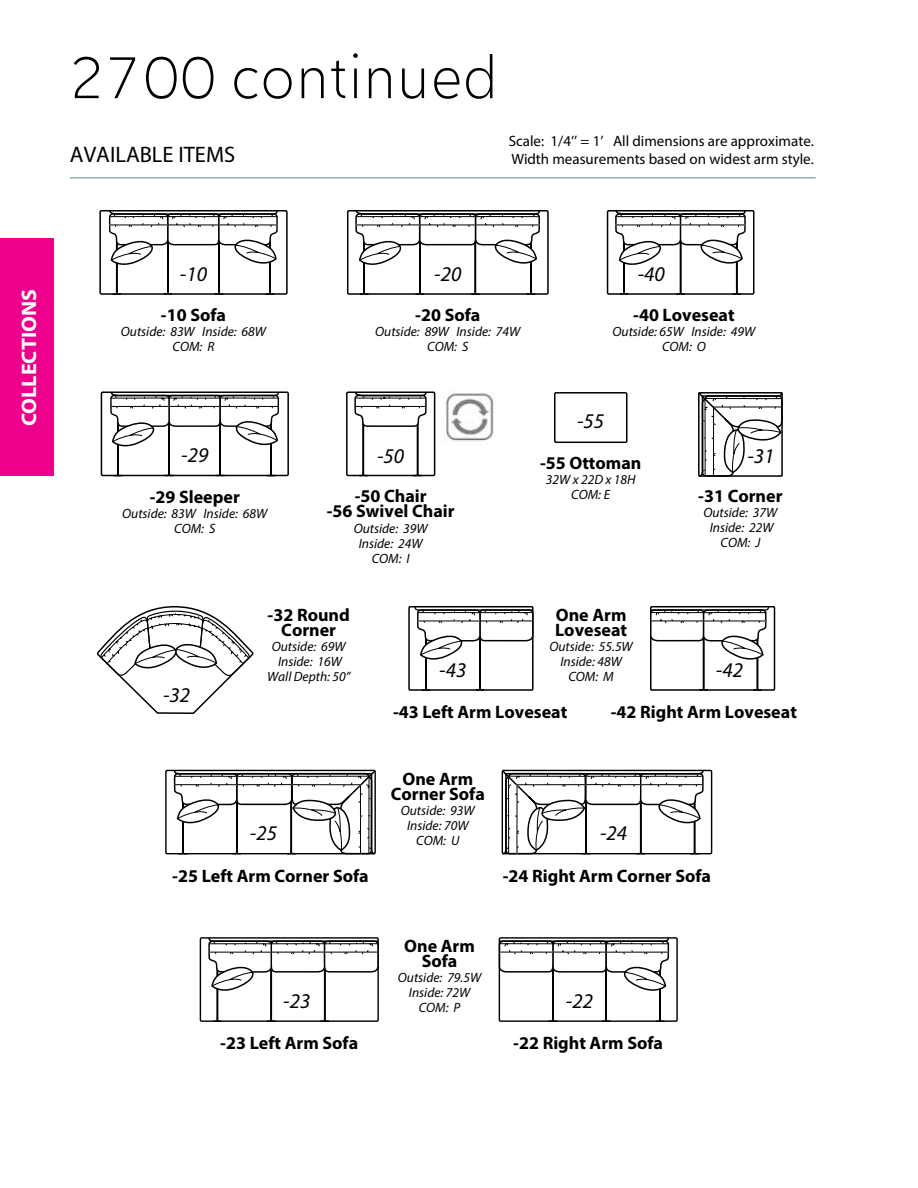
<style>
.page{position:relative;width:918px;height:1188px;background:#fff}
.page>*{position:absolute;margin:0;border:0;box-sizing:border-box;transform-origin:0 0}
.t1{font:200 57px "Creo";color:#000}
.t2{font:22.5px "Myriad Pro";color:#000}
.t3{font:italic 21px "Myriad Pro";color:#000}
.t4{font:700 21px "Myriad Pro";color:#fff;scale:1.05 1}
.t5{font:700 18px/15px "Myriad Pro";color:#000;text-align:center}
.t6{font:15px/18px "Myriad Pro";color:#000}
.t7{font:italic 13.5px/15px "Myriad Pro";color:#000;text-align:center}
</style>
<div class="page">
<div style="left:0;top:239px;width:54px;height:237px;background:#ec008c"></div>
<hr style="left:70px;top:177px;width:746px;height:2px;background:#93b0b5">
<svg style="left:173px;top:770px;width:203px;height:85px"></svg>
<svg style="left:502px;top:770px;width:202px;height:85px"></svg>
<div style="left:607px;top:210px;width:147px;height:85px;border:2px solid #000"></div>
<svg style="left:614px;top:210px;width:133px;height:85px"></svg>
<div style="left:99px;top:210px;width:189px;height:85px;border:2px solid #000"></div>
<svg style="left:108px;top:210px;width:171px;height:85px"></svg>
<div style="left:347px;top:210px;width:202px;height:85px;border:2px solid #000"></div>
<svg style="left:355px;top:210px;width:186px;height:85px"></svg>
<svg style="left:499px;top:937px;width:171px;height:85px"></svg>
<svg style="left:208px;top:937px;width:171px;height:85px"></svg>
<div style="left:408px;top:606px;width:126px;height:85px;border:2px solid #000"></div>
<svg style="left:414px;top:606px;width:120px;height:85px"></svg>
<div style="left:650px;top:606px;width:125px;height:85px;border:2px solid #000"></div>
<svg style="left:650px;top:606px;width:120px;height:85px"></svg>
<div style="left:346px;top:392px;width:89px;height:84px;border:2px solid #000"></div>
<svg style="left:354px;top:392px;width:73px;height:84px"></svg>
<img style="left:444px;top:393px;width:51px;height:49px">
<div style="left:554px;top:392px;width:74px;height:51px;border:2px solid #000"></div>
<div style="left:101px;top:392px;width:188px;height:84px;border:2px solid #000"></div>
<svg style="left:110px;top:392px;width:170px;height:84px"></svg>
<svg style="left:698px;top:392px;width:85px;height:85px"></svg>
<svg style="left:97px;top:606px;width:157px;height:108px"></svg>
<h1 class="t1" style="left:68px;top:44px;width:432px">2700 continued</h1>
<h2 class="t2" style="left:70px;top:141px;width:167px">AVAILABLE ITEMS</h2>
<p class="t6" style="left:509px;top:132px;width:307px">Scale: 1/4’’ = 1’ All dimensions are approximate.<br>Width measurements based on widest arm style.</p>
<h3 class="t4" style="left:16px;top:426px;width:132px;rotate:-90deg">COLLECTIONS</h3>
<h3 class="t3" style="left:180px;top:261px;width:29px">-10</h3>
<h3 class="t3" style="left:434px;top:261px;width:29px">-20</h3>
<h3 class="t3" style="left:638px;top:261px;width:29px">-40</h3>
<h3 class="t5" style="left:161px;top:307px;width:67px">-10 Sofa</h3>
<p class="t7" style="left:121px;top:324px;width:147px">Outside: 83W Inside: 68W<br>COM: R</p>
<h3 class="t5" style="left:415px;top:307px;width:67px">-20 Sofa</h3>
<p class="t7" style="left:375px;top:324px;width:147px">Outside: 89W Inside: 74W<br>COM: S</p>
<h3 class="t5" style="left:633px;top:307px;width:103px">-40 Loveseat</h3>
<p class="t7" style="left:613px;top:324px;width:144px">Outside: 65W Inside: 49W<br>COM: O</p>
<h3 class="t3" style="left:577px;top:408px;width:29px">-55</h3>
<h3 class="t3" style="left:181px;top:442px;width:29px">-29</h3>
<h3 class="t5" style="left:150px;top:489px;width:92px">-29 Sleeper</h3>
<p class="t7" style="left:122px;top:506px;width:147px">Outside: 83W Inside: 68W<br>COM: S</p>
<h3 class="t3" style="left:377px;top:443px;width:29px">-50</h3>
<h3 class="t5" style="left:327px;top:488px;width:129px">-50 Chair<br>-56 Swivel Chair</h3>
<p class="t7" style="left:354px;top:521px;width:75px">Outside: 39W<br>Inside: 24W<br>COM: I</p>
<h3 class="t5" style="left:540px;top:455px;width:103px">-55 Ottoman</h3>
<p class="t7" style="left:546px;top:472px;width:91px">32W x 22D x 18H<br>COM: E</p>
<h3 class="t3" style="left:748px;top:443px;width:29px">-31</h3>
<h3 class="t5" style="left:698px;top:488px;width:86px">-31 Corner</h3>
<p class="t7" style="left:703px;top:505px;width:75px">Outside: 37W<br>Inside: 22W<br>COM: J</p>
<h3 class="t3" style="left:163px;top:682px;width:29px">-32</h3>
<h3 class="t5" style="left:268px;top:607px;width:84px">-32 Round<br>Corner</h3>
<p class="t7" style="left:267px;top:639px;width:85px">Outside: 69W<br>Inside: 16W<br>Wall Depth: 50”</p>
<h3 class="t5" style="left:555px;top:607px;width:74px;text-align:left">One Arm<br>Loveseat</h3>
<p class="t7" style="left:549px;top:639px;width:85px">Outside: 55.5W<br>Inside: 48W</p>
<h3 class="t3" style="left:439px;top:657px;width:29px">-43</h3>
<p class="t7" style="left:568px;top:669px;width:47px">COM: M</p>
<h3 class="t3" style="left:716px;top:657px;width:29px">-42</h3>
<h3 class="t5" style="left:393px;top:704px;width:176px">-43 Left Arm Loveseat</h3>
<h3 class="t5" style="left:611px;top:704px;width:188px">-42 Right Arm Loveseat</h3>
<h3 class="t5" style="left:391px;top:771px;width:96px">One Arm<br>Corner Sofa</h3>
<p class="t7" style="left:401px;top:802px;width:75px">Outside: 93W<br>Inside: 70W<br>COM: U</p>
<h3 class="t3" style="left:250px;top:820px;width:29px">-25</h3>
<h3 class="t3" style="left:600px;top:820px;width:29px">-24</h3>
<h3 class="t5" style="left:172px;top:867px;width:198px">-25 Left Arm Corner Sofa</h3>
<h3 class="t5" style="left:503px;top:867px;width:210px">-24 Right Arm Corner Sofa</h3>
<h3 class="t5" style="left:404px;top:938px;width:72px">One Arm<br>Sofa</h3>
<p class="t7" style="left:398px;top:970px;width:85px">Outside: 79.5W<br>Inside: 72W<br>COM: P</p>
<h3 class="t3" style="left:283px;top:988px;width:29px">-23</h3>
<h3 class="t3" style="left:566px;top:988px;width:29px">-22</h3>
<h3 class="t5" style="left:220px;top:1035px;width:140px">-23 Left Arm Sofa</h3>
<h3 class="t5" style="left:513px;top:1035px;width:151px">-22 Right Arm Sofa</h3>
</div>
